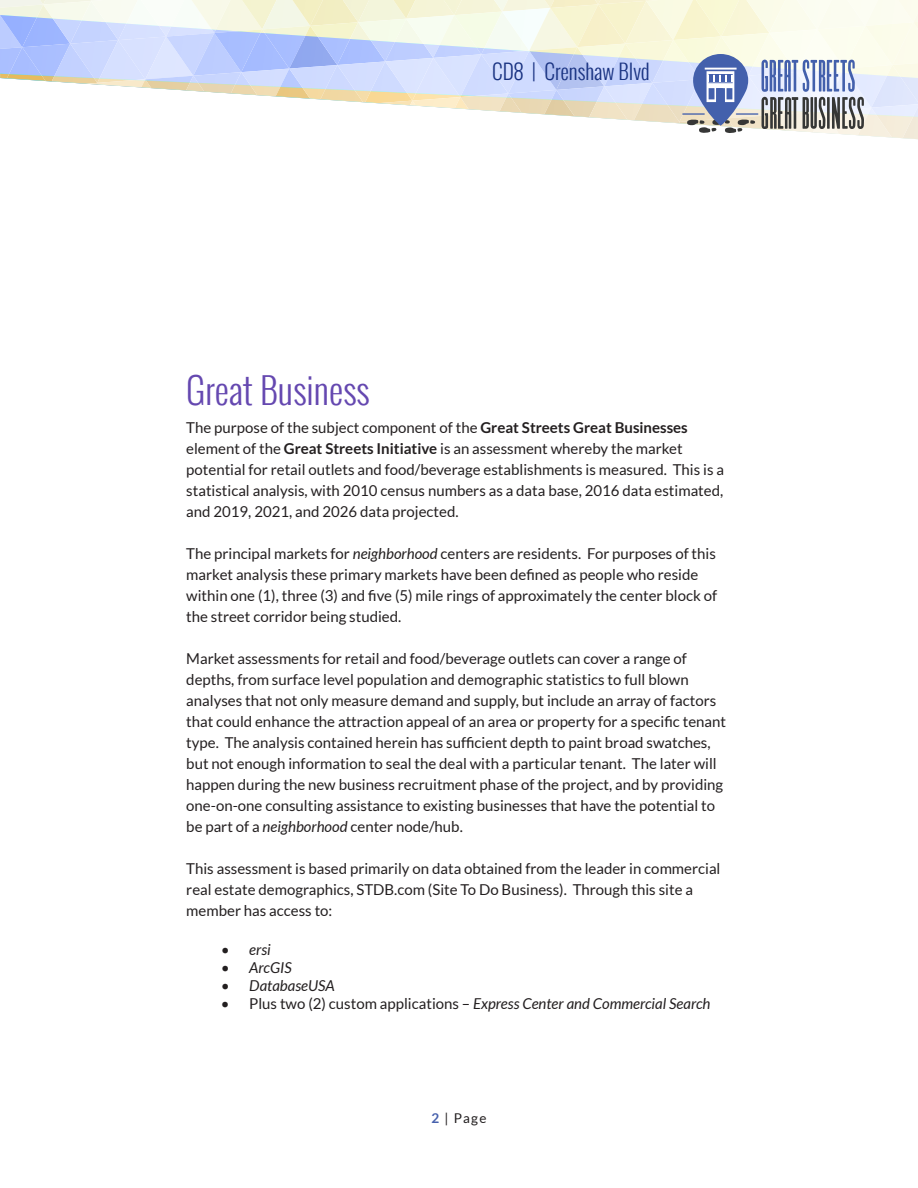
<style>
.page{position:relative;width:918px;height:1188px;background:#fff}
.page>*{position:absolute;margin:0;border:0;box-sizing:border-box;transform-origin:0 0}
.t1{font:300 36px "Oswald";color:#6548b0}
.t2{font:300 21px "Oswald";color:#193382}
.t3{font:15px/21px "Lato";color:#231f20}
.t4{font:italic 15px "Lato";color:#231f20}
.t5{font:13.5px "Lato";color:#231f20}
.s1{font-weight:700}
.s2{font-style:italic}
.s3{font-style:normal}
.s4{font-weight:700;color:#4761ad}
</style>
<div class="page">
<svg style="left:0;top:0;width:918px;height:139px"></svg>
<div style="left:709px;top:88px;width:5px;height:11px;background:#4360ac"></div>
<div style="left:727px;top:88px;width:5px;height:11px;background:#4360ac"></div>
<div style="left:716px;top:88px;width:9px;height:15px;background:#4360ac"></div>
<hr style="left:705px;top:68px;width:32px;height:2px;background:#fff">
<hr style="left:736px;top:113px;width:22px;height:2px;background:#4360ac">
<hr style="left:683px;top:113px;width:21px;height:2px;background:#4360ac">
<h2 class="t2" style="left:492px;top:56px;width:159px">CD8 | Crenshaw Blvd</h2>
<p class="t1" style="left:186px;top:364px;width:185px">Great Business</p>
<p class="t3" style="left:186px;top:417px;width:539px">The purpose of the subject component of the <span class="s1">Great Streets Great Businesses </span>element of the <span class="s1">Great Streets Initiative</span> is an assessment whereby the market potential for retail outlets and food/beverage establishments is measured. This is a statistical analysis, with 2010 census numbers as a data base, 2016 data estimated, and 2019, 2021, and 2026 data projected.</p>
<p class="t3" style="left:186px;top:543px;width:532px">The principal markets for <span class="s2">neighborhood</span> centers are residents. For purposes of this market analysis these primary markets have been defined as people who reside within one (1), three (3) and five (5) mile rings of approximately the center block of the street corridor being studied.</p>
<p class="t3" style="left:186px;top:648px;width:541px">Market assessments for retail and food/beverage outlets can cover a range of depths, from surface level population and demographic statistics to full blown analyses that not only measure demand and supply, but include an array of factors that could enhance the attraction appeal of an area or property for a specific tenant type. The analysis contained herein has sufficient depth to paint broad swatches, but not enough information to seal the deal with a particular tenant. The later will happen during the new business recruitment phase of the project, and by providing one-on-one consulting assistance to existing businesses that have the potential to be part of a <span class="s2">neighborhood</span> center node/hub.</p>
<p class="t3" style="left:186px;top:858px;width:536px">This assessment is based primarily on data obtained from the leader in commercial real estate demographics, STDB.com (Site To Do Business). Through this site a member has access to:</p>
<p class="t4" style="left:221px;top:941px;width:52px">• ersi</p>
<p class="t4" style="left:221px;top:959px;width:72px">• ArcGIS</p>
<p class="t4" style="left:221px;top:977px;width:116px">• DatabaseUSA</p>
<p class="t4" style="left:221px;top:995px;width:491px"><span class="s3">• Plus two (2) custom applications –</span> Express Center and Commercial Search</p>
<p class="t5" style="left:431px;top:1111px;width:57px"><span class="s4">2</span> | Page</p>
</div>
